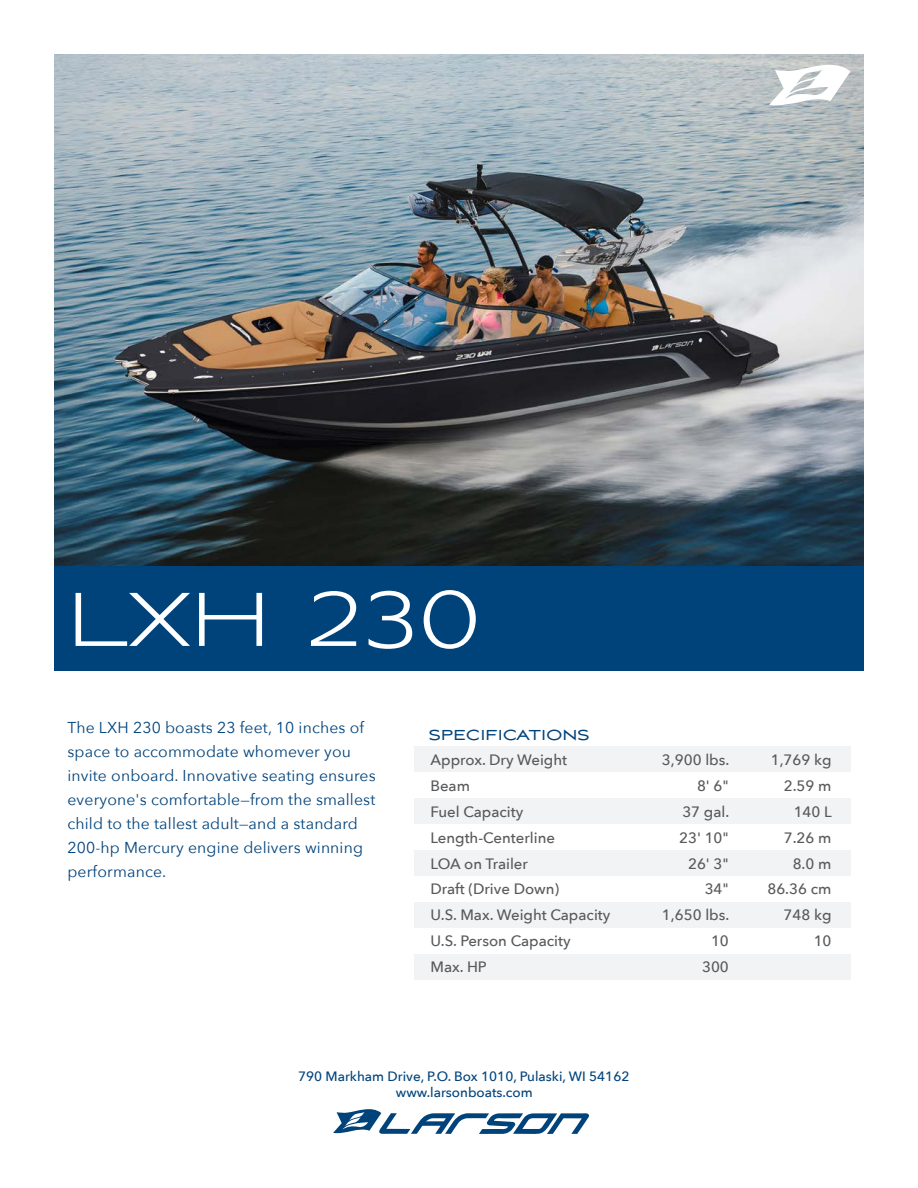
<style>
.page{position:relative;width:918px;height:1188px;background:#fff}
.page>*{position:absolute;margin:0;border:0;box-sizing:border-box;transform-origin:0 0}
.t1{font:300 94.95px "Aviano Sans";color:#fff}
.t2{font:18px "Aviano Sans";color:#00437b}
.t3{font:15.75px/24px "Avenir Next";letter-spacing:.01em;color:#00437b}
.t4{font:500 15px/25.8px "Avenir Next";color:#58595b;text-align:right}
.t5{font:500 13.5px/15.5px "Avenir Next";color:#00437b;text-align:center}
</style>
<div class="page">
<img style="left:54px;top:54px;width:810px;height:564px">
<div style="left:414px;top:746px;width:436px;height:26px;background:#f1f3f4"></div>
<div style="left:414px;top:798px;width:436px;height:26px;background:#f1f3f4"></div>
<div style="left:414px;top:850px;width:436px;height:26px;background:#f1f3f4"></div>
<div style="left:414px;top:902px;width:436px;height:26px;background:#f1f3f4"></div>
<div style="left:414px;top:954px;width:436px;height:26px;background:#f1f3f4"></div>
<svg style="left:333px;top:1109px;width:256px;height:25px"></svg>
<div style="left:54px;top:566px;width:809px;height:105px;background:#00437b"></div>
<svg style="left:769px;top:58px;width:82px;height:50px"></svg>
<h1 class="t1" style="left:68px;top:566px;width:415px">LXH 230</h1>
<p class="t3" style="left:68px;top:715px;width:310px">The LXH 230 boasts 23 feet, 10 inches of space to accommodate whomever you invite onboard. Innovative seating ensures everyone's comfortable—from the smallest child to the tallest adult—and a standard 200-hp Mercury engine delivers winning performance.</p>
<p class="t2" style="left:429px;top:725px;width:163px">SPECIFICATIONS</p>
<p class="t4" style="left:430px;top:747px;width:181px;text-align:left">Approx. Dry Weight<br>Beam<br>Fuel Capacity<br>Length-Centerline<br>LOA on Trailer<br>Draft (Drive Down)<br>U.S. Max. Weight Capacity<br>U.S. Person Capacity<br>Max. HP</p>
<p class="t4" style="left:662px;top:747px;width:69px">3,900 lbs.<br>8' 6"<br>37 gal.<br>23' 10"<br>26' 3"<br>34"<br>1,650 lbs.<br>10<br>300</p>
<p class="t4" style="left:767px;top:747px;width:66px">1,769 kg<br>2.59 m<br>140 L<br>7.26 m<br>8.0 m<br>86.36 cm<br>748 kg<br>10</p>
<p class="t5" style="left:298px;top:1068px;width:333px">790 Markham Drive, P.O. Box 1010, Pulaski, WI 54162 www.larsonboats.com</p>
</div>
